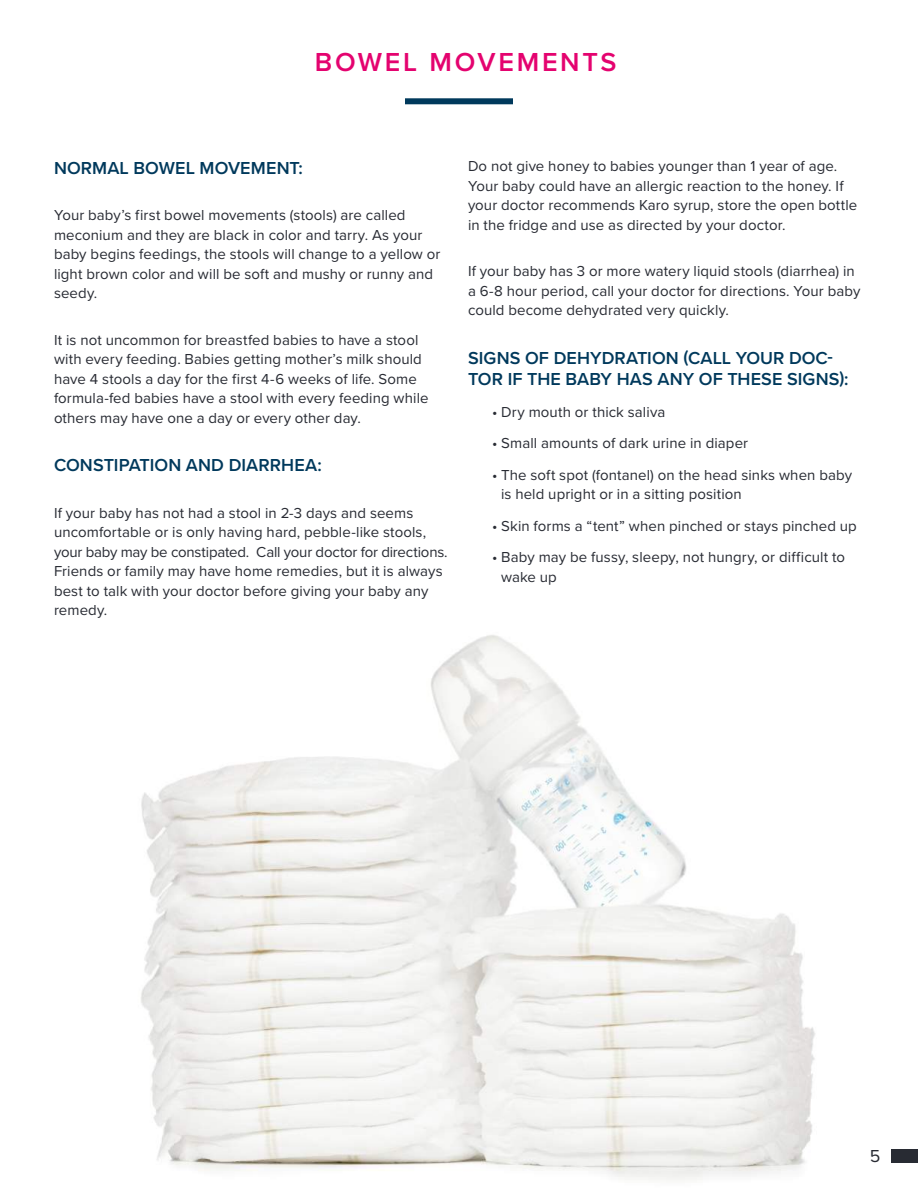
<style>
.page{position:relative;width:918px;height:1188px;background:#fff}
.page>*{position:absolute;margin:0;border:0;box-sizing:border-box;transform-origin:0 0}
.t1{font:600 27px "Proxima Nova";letter-spacing:.1em;color:#e4036f}
.t2{font:600 18px/21.6px "Proxima Nova";letter-spacing:.005em;color:#00395c}
.t3{font:18px "Proxima Nova";color:#282b33}
.t4{font:15px/19.5px "Proxima Nova";letter-spacing:.005em;color:#282b33}
</style>
<div class="page">
<img style="left:141px;top:635px;width:777px;height:545px">
<div style="left:891px;top:1150px;width:27px;height:13px;background:#282b33"></div>
<div style="left:405px;top:98px;width:108px;height:6px;background:#00395c"></div>
<h1 class="t1" style="left:315px;top:42px;width:303px">BOWEL MOVEMENTS</h1>
<p class="t2" style="left:54px;top:156px;width:250px">NORMAL BOWEL MOVEMENT:</p>
<p class="t4" style="left:54px;top:205px;width:388px">Your baby’s first bowel movements (stools) are called meconium and they are black in color and tarry. As your baby begins feedings, the stools will change to a yellow or light brown color and will be soft and mushy or runny and seedy.</p>
<p class="t4" style="left:54px;top:329px;width:376px">It is not uncommon for breastfed babies to have a stool with every feeding. Babies getting mother’s milk should have 4 stools a day for the first 4-6 weeks of life. Some formula-fed babies have a stool with every feeding while others may have one a day or every other day.</p>
<p class="t2" style="left:54px;top:454px;width:269px">CONSTIPATION AND DIARRHEA:</p>
<p class="t4" style="left:54px;top:502px;width:395px">If your baby has not had a stool in 2-3 days and seems uncomfortable or is only having hard, pebble-like stools, your baby may be constipated. Call your doctor for directions.<br>Friends or family may have home remedies, but it is always best to talk with your doctor before giving your baby any remedy.</p>
<p class="t4" style="left:468px;top:156px;width:391px">Do not give honey to babies younger than 1 year of age.<br>Your baby could have an allergic reaction to the honey. If your doctor recommends Karo syrup, store the open bottle in the fridge and use as directed by your doctor.</p>
<p class="t4" style="left:468px;top:261px;width:394px">If your baby has 3 or more watery liquid stools (diarrhea) in a 6-8 hour period, call your doctor for directions. Your baby could become dehydrated very quickly.</p>
<p class="t2" style="left:468px;top:346px;width:382px">SIGNS OF DEHYDRATION (CALL YOUR DOC-<br>TOR IF THE BABY HAS ANY OF THESE SIGNS):</p>
<p class="t4" style="left:492px;top:401px;width:175px">• Dry mouth or thick saliva</p>
<p class="t4" style="left:492px;top:433px;width:258px">• Small amounts of dark urine in diaper</p>
<p class="t4" style="left:501px;top:464px;width:353px;text-indent:-9px">• The soft spot (fontanel) on the head sinks when baby is held upright or in a sitting position</p>
<p class="t4" style="left:492px;top:515px;width:366px">• Skin forms a “tent” when pinched or stays pinched up</p>
<p class="t4" style="left:501px;top:547px;width:345px;text-indent:-9px">• Baby may be fussy, sleepy, not hungry, or difficult to wake up</p>
<p class="t3" style="left:870px;top:1143px;width:12px">5</p>
</div>
